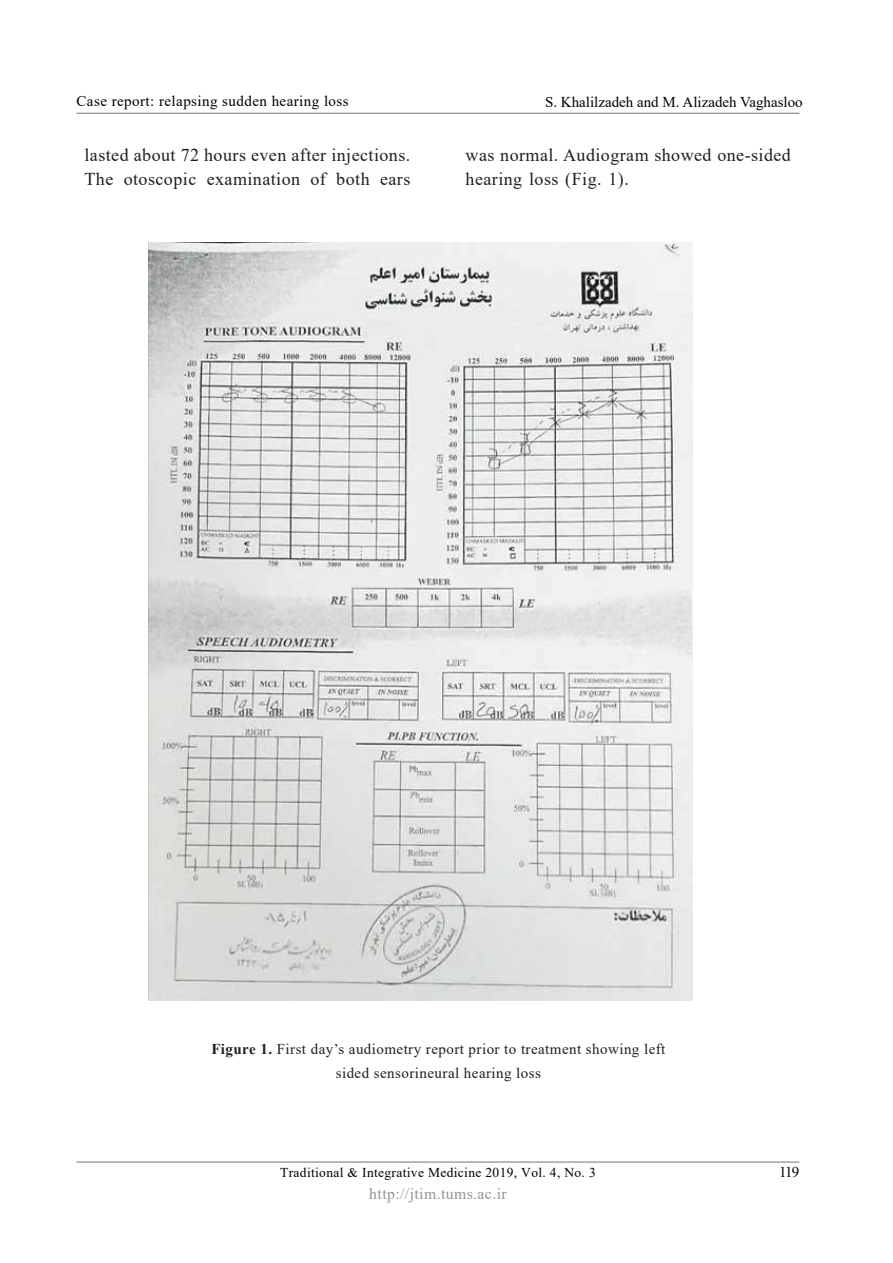
<style>
.page{position:relative;width:893px;height:1263px;background:#fff}
.page>*{position:absolute;margin:0;border:0;box-sizing:border-box;transform-origin:0 0}
.t1{font:18px/24px "Times New Roman";letter-spacing:.025em;color:#221e1f}
.t2{font:15.75px "Times New Roman";letter-spacing:.025em;color:#939598}
.t3{font:15px/24px "Times New Roman";letter-spacing:.03em;color:#221e1f;text-align:center}
.t4{font:15px "Times New Roman";letter-spacing:.03em;color:#000}
.t5{font:15px "Times New Roman";color:#000}
.t6{font:13.5px "Times New Roman";letter-spacing:.025em;color:#000}
.s1{font-weight:700}
</style>
<div class="page">
<hr style="left:77px;top:1161px;width:722px;height:1px;background:#808285">
<hr style="left:77px;top:113px;width:722px;height:1px;background:#808285">
<img style="left:149px;top:242px;width:543px;height:758px">
<p class="t4" style="left:77px;top:90px;width:274px">Case report: relapsing sudden hearing loss</p>
<p class="t5" style="left:545px;top:91px;width:259px">S. Khalilzadeh and M. Alizadeh Vaghasloo</p>
<p class="t1" style="left:84px;top:143px;width:327px">lasted about 72 hours even after injections.<br>The otoscopic examination of both ears</p>
<p class="t1" style="left:466px;top:143px;width:327px">was normal. Audiogram showed one-sided hearing loss (Fig. 1).</p>
<p class="t3" style="left:211px;top:1036px;width:456px"><span class="s1">Figure 1.</span> First day’s audiometry report prior to treatment showing left sided sensorineural hearing loss</p>
<p class="t6" style="left:280px;top:1163px;width:317px">Traditional &amp; Integrative Medicine 2019, Vol. 4, No. 3</p>
<p class="t2" style="left:369px;top:1182px;width:139px">http://jtim.tums.ac.ir</p>
<p class="t4" style="left:779px;top:1161px;width:22px">119</p>
</div>
